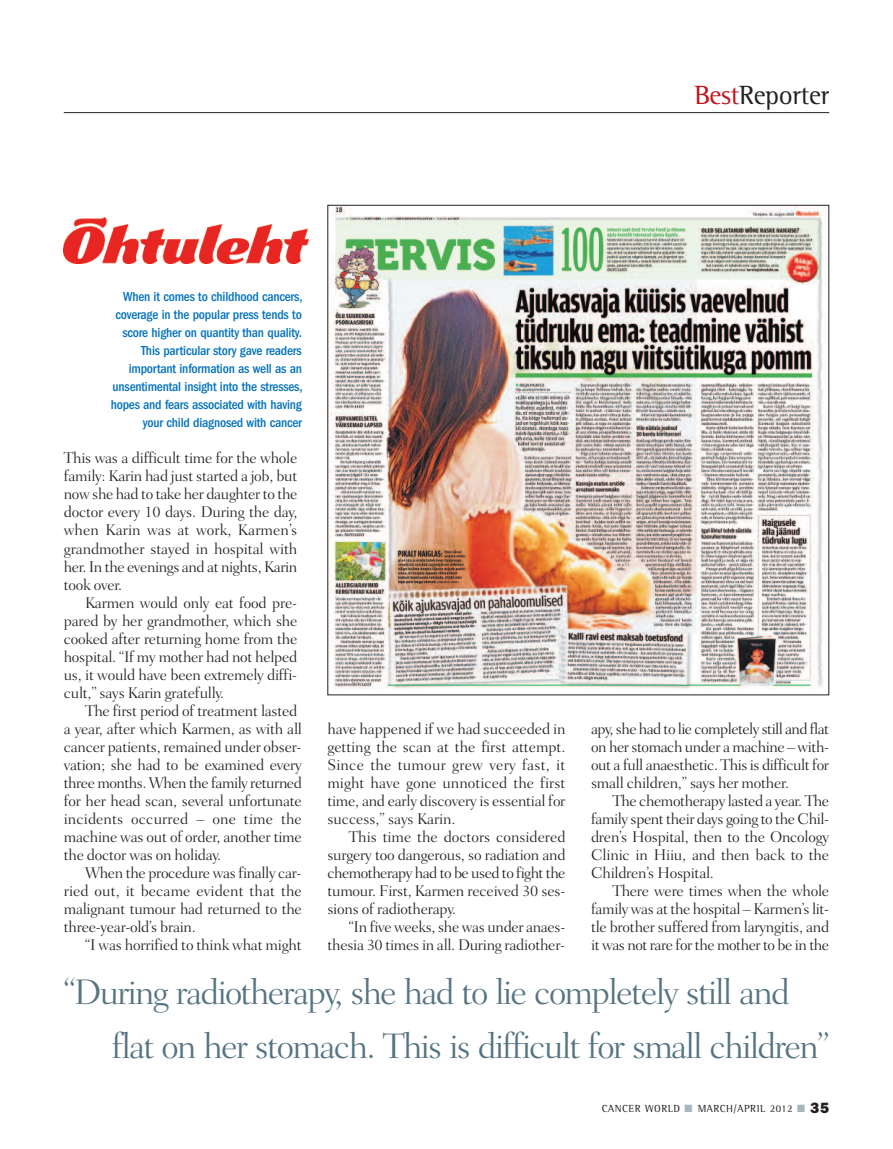
<style>
.page{position:relative;width:893px;height:1149px;background:#fff}
.page>*{position:absolute;margin:0;border:0;box-sizing:border-box;transform-origin:0 0}
.t1{font:300 36px/54px "Fairfield LH";letter-spacing:-.045em;color:#557482}
.t2{font:27px "Rotis Semi Serif";letter-spacing:-.015em;color:#231f20}
.t3{font:300 15.75px/18px "Fairfield LH";letter-spacing:-.015em;color:#231f20;text-align:justify}
.t4{font:500 condensed 13.5px/18px "ITC Franklin Gothic Std";letter-spacing:-.015em;color:#0072bc;text-align:right}
.t5{font:10.5px "Rotis Semi Serif";letter-spacing:.05em;color:#231f20}
.s1{color:#c4121a}
.s2{color:#a8b6be}
.s3{font-family:"Franklin Gothic";font-weight:800;font-size:15px}
</style>
<div class="page">
<hr style="left:64px;top:112px;width:765px;height:1px;background:#231f20">
<img style="left:64px;top:218px;width:244px;height:45px">
<img style="left:330px;top:207px;width:496px;height:482px">
<p class="t4" style="left:111px;top:289px;width:193px">When it comes to childhood cancers, coverage in the popular press tends to score higher on quantity than quality.<br>This particular story gave readers important information as well as an unsentimental insight into the stresses, hopes and fears associated with having your child diagnosed with cancer</p>
<h2 class="t2" style="left:694px;top:86px;width:136px"><span class="s1">Best</span>Reporter</h2>
<p class="t3" style="left:64px;top:450px;width:235px">This was a difficult time for the whole family: Karin had just started a job, but now she had to take her daughter to the doctor every 10 days. During the day, when Karin was at work, Karmen’s grandmother stayed in hospital with her. In the evenings and at nights, Karin took over.</p>
<p class="t3" style="left:64px;top:594px;width:235px;text-indent:21px">Karmen would only eat food pre&shy;pared by her grandmother, which she cooked after returning home from the hospital. “If my mother had not helped us, it would have been extremely diffi&shy;cult,” says Karin gratefully.</p>
<p class="t3" style="left:64px;top:702px;width:240px;text-align:left;text-indent:21px">The first period of treatment lasted a year, after which Karmen, as with all cancer patients, remained under obser&shy;vation; she had to be examined every three months. When the family returned for her head scan, several unfortunate incidents occurred – one time the machine was out of order, another time the doctor was on holiday.</p>
<p class="t3" style="left:64px;top:864px;width:240px;text-indent:21px">When the procedure was finally car&shy;ried out, it became evident that the malignant tumour had returned to the three-year-old’s brain.</p>
<p class="t3" style="left:85px;top:936px;width:218px">“I was horrified to think what might</p>
<p class="t3" style="left:591px;top:720px;width:240px">apy, she had to lie completely still and flat on her stomach under a machine – with&shy;out a full anaesthetic. This is difficult for small children,” says her mother.</p>
<p class="t3" style="left:591px;top:792px;width:240px;text-indent:21px">The chemotherapy lasted a year. The family spent their days going to the Chil&shy;dren’s Hospital, then to the Oncology Clinic in Hiiu, and then back to the Children’s Hospital.</p>
<p class="t3" style="left:591px;top:882px;width:240px;text-indent:21px">There were times when the whole family was at the hospital – Karmen’s lit&shy;tle brother suffered from laryngitis, and it was not rare for the mother to be in the</p>
<p class="t3" style="left:327px;top:720px;width:240px">have happened if we had succeeded in getting the scan at the first attempt.<br>Since the tumour grew very fast, it might have gone unnoticed the first time, and early discovery is essential for success,” says Karin.</p>
<p class="t3" style="left:327px;top:828px;width:240px;text-indent:21px">This time the doctors considered surgery too dangerous, so radiation and chemotherapy had to be used to fight the tumour. First, Karmen received 30 ses&shy;sions of radiotherapy.</p>
<p class="t3" style="left:327px;top:918px;width:239px;text-align:right">“In five weeks, she was under anaes&shy;thesia 30 times in all. During radiother-</p>
<h1 class="t1" style="left:112px;top:967px;width:719px;text-indent:-48px">“During radiotherapy, she had to lie completely still and flat on her stomach. This is difficult for small children”</h1>
<p class="t5" style="left:602px;top:1104px;width:229px">CANCER WORLD <span class="s2">■</span> MARCH/APRIL 2012 <span class="s2">■</span> <span class="s3">35</span></p>
</div>
